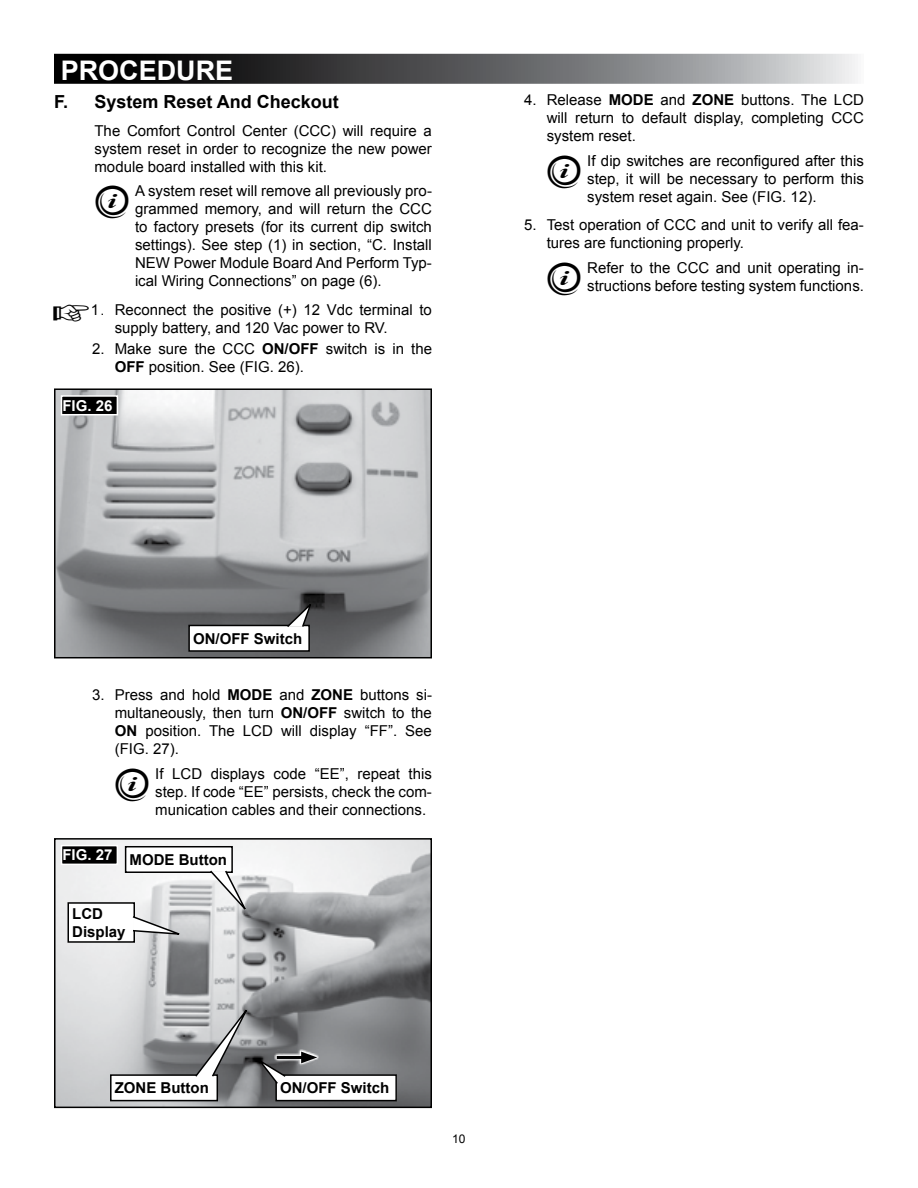
<style>
.page{position:relative;width:918px;height:1188px;background:#fff}
.page>*{position:absolute;margin:0;border:0;box-sizing:border-box;transform-origin:0 0}
.t1{font:700 27px "Arial";color:#fff}
.t2{font:700 18px "Arial";color:#000}
.t3{font:15px/18px "Arial";color:#000;text-align:justify}
.t4{font:700 15px/18px "Arial";color:#000}
.t5{font:700 15px "Arial";color:#fff}
.t6{font:12px "Arial";color:#000}
.s1{font-weight:700}
</style>
<div class="page">
<img style="left:57px;top:391px;width:372px;height:264px">
<div style="left:54px;top:388px;width:378px;height:270px;border:2px solid #000"></div>
<div style="left:62px;top:396px;width:55px;height:19px;background:#000"></div>
<div style="left:61px;top:395px;width:57px;height:20px;border:2px solid #fff"></div>
<div style="left:189px;top:625px;width:120px;height:26px;background:#fff"></div>
<div style="left:188px;top:625px;width:122px;height:27px;border:2px solid #000"></div>
<svg style="left:286px;top:599px;width:28px;height:30px"></svg>
<img style="left:57px;top:841px;width:372px;height:264px">
<div style="left:54px;top:838px;width:378px;height:270px;border:2px solid #000"></div>
<div style="left:62px;top:846px;width:55px;height:18px;background:#000"></div>
<div style="left:61px;top:845px;width:57px;height:20px;border:2px solid #fff"></div>
<div style="left:276px;top:1075px;width:120px;height:26px;background:#fff"></div>
<div style="left:275px;top:1074px;width:122px;height:27px;border:2px solid #000"></div>
<div style="left:68px;top:903px;width:66px;height:39px;background:#fff"></div>
<div style="left:68px;top:902px;width:67px;height:41px;border:2px solid #000"></div>
<svg style="left:132px;top:915px;width:57px;height:21px"></svg>
<div style="left:111px;top:1075px;width:106px;height:26px;background:#fff"></div>
<div style="left:110px;top:1074px;width:108px;height:27px;border:2px solid #000"></div>
<svg style="left:194px;top:996px;width:93px;height:89px;background:#919294"></svg>
<div style="left:126px;top:847px;width:106px;height:25px;background:#fff"></div>
<div style="left:125px;top:846px;width:108px;height:27px;border:2px solid #000"></div>
<svg style="left:209px;top:869px;width:42px;height:49px"></svg>
<svg style="left:274px;top:1049px;width:45px;height:17px"></svg>
<hr style="left:277px;top:1056px;width:30px;height:3px;background:#000">
<svg style="left:301px;top:1052px;width:16px;height:11px"></svg>
<svg style="left:54px;top:54px;width:804px;height:30px;background:#5d5d5f"></svg>
<h1 class="t1" style="left:61px;top:52px;width:174px">PROCEDURE</h1>
<p class="t2" style="left:54px;top:89px;width:286px">F. System Reset And Checkout</p>
<p class="t3" style="left:94px;top:122px;width:339px">The Comfort Control Center (CCC) will require a system reset in order to recognize the new power module board installed with this kit.</p>
<p class="t3" style="left:135px;top:182px;width:298px">A system reset will remove all previously pro&shy;grammed memory, and will return the CCC to factory presets (for its current dip switch settings). See step (1) in section, “C. Install NEW Power Module Board And Perform Typ&shy;ical Wiring Connections” on page (6).</p>
<p class="t3" style="left:115px;top:300px;width:319px">Reconnect the positive (+) 12 Vdc terminal to supply battery, and 120 Vac power to RV.</p>
<p class="t3" style="left:115px;top:340px;width:319px;text-indent:-23px">2. Make sure the CCC <span class="s1">ON/OFF</span> switch is in the<br><span class="s1">OFF</span> position. See (FIG. 26).</p>
<p class="t5" style="left:62px;top:396px;width:52px">FIG. 26</p>
<p class="t3" style="left:547px;top:91px;width:319px;text-indent:-23px">4. Release <span class="s1">MODE</span> and <span class="s1">ZONE</span> buttons. The LCD will return to default display, completing CCC system reset.</p>
<p class="t3" style="left:587px;top:152px;width:278px">If dip switches are reconfigured after this step, it will be necessary to perform this system reset again. See (FIG. 12).</p>
<p class="t3" style="left:547px;top:216px;width:319px;text-indent:-23px">5. Test operation of CCC and unit to verify all fea&shy;tures are functioning properly.</p>
<p class="t3" style="left:587px;top:259px;width:278px">Refer to the CCC and unit operating in&shy;structions before testing system functions.</p>
<p class="t4" style="left:193px;top:630px;width:111px">ON/OFF Switch</p>
<p class="t3" style="left:115px;top:686px;width:319px;text-indent:-23px">3. Press and hold <span class="s1">MODE</span> and <span class="s1">ZONE</span> buttons si&shy;multaneously, then turn <span class="s1">ON/OFF</span> switch to the <span class="s1">ON</span> position. The LCD will display “FF”. See (FIG. 27).</p>
<p class="t3" style="left:155px;top:765px;width:278px">If LCD displays code “EE”, repeat this step. If code “EE” persists, check the com&shy;munication cables and their connections.</p>
<p class="t5" style="left:62px;top:845px;width:52px">FIG. 27</p>
<p class="t4" style="left:130px;top:851px;width:99px">MODE Button</p>
<p class="t4" style="left:72px;top:905px;width:55px">LCD<br>Display</p>
<p class="t4" style="left:115px;top:1079px;width:96px">ZONE Button</p>
<p class="t4" style="left:280px;top:1079px;width:111px">ON/OFF Switch</p>
<p class="t6" style="left:452px;top:1131px;width:15px">10</p>
</div>
